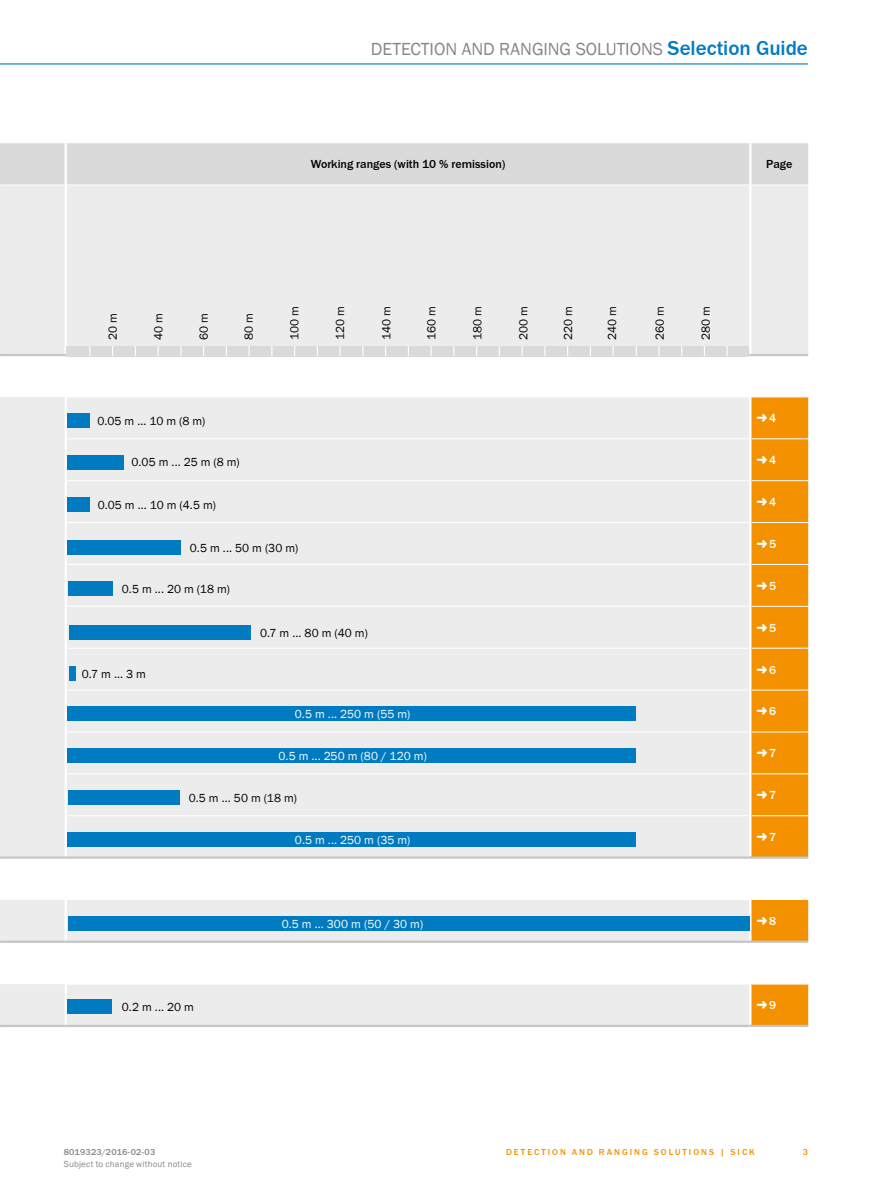
<style>
.page{position:relative;width:893px;height:1188px;background:#fff}
.page>*{position:absolute;margin:0;border:0;box-sizing:border-box;transform-origin:0 0}
.t1{font:18px "SICK Franklin";letter-spacing:-.005em;color:#878786}
.t2{font:12px "SICK Franklin";letter-spacing:.005em;color:#000}
.t3{font:12px "SICK Franklin";letter-spacing:.01em;color:#fff}
.t4{font:500 12px "SICK Franklin";color:#000}
.t5{font:500 12px "SICK Franklin";color:#fff}
.t6{font:500 9px "SICK Franklin";letter-spacing:.225em;color:#f39100}
.t7{font:9px "SICK Franklin";color:#878786}
.t8{font:500 9px "SICK Franklin";letter-spacing:.02em;color:#878786}
.s1{font-weight:500;font-size:21px;color:#007bc1}
</style>
<div class="page">
<hr style="left:0;top:63px;width:808px;height:2px;background:#007bc1">
<div style="left:0;top:186px;width:808px;height:839px;background:#ececed"></div>
<svg style="left:0;top:356px;width:808px;height:628px;fill:#ececed"></svg>
<div style="left:0;top:143px;width:808px;height:43px;background:#dadada"></div>
<hr style="left:1px;top:185px;width:64px;height:1px;background:#fff">
<hr style="left:67px;top:185px;width:682px;height:1px;background:#fff">
<hr style="left:751px;top:185px;width:57px;height:1px;background:#fff">
<hr style="left:67px;top:397px;width:682px;height:1px;background:#fff">
<hr style="left:67px;top:438px;width:682px;height:1px;background:#fff">
<hr style="left:67px;top:480px;width:682px;height:1px;background:#fff">
<hr style="left:67px;top:522px;width:682px;height:1px;background:#fff">
<hr style="left:67px;top:564px;width:682px;height:1px;background:#fff">
<hr style="left:67px;top:606px;width:682px;height:1px;background:#fff">
<hr style="left:67px;top:648px;width:682px;height:1px;background:#fff">
<hr style="left:67px;top:690px;width:682px;height:1px;background:#fff">
<hr style="left:67px;top:732px;width:682px;height:1px;background:#fff">
<hr style="left:67px;top:773px;width:682px;height:1px;background:#fff">
<hr style="left:67px;top:815px;width:682px;height:1px;background:#fff">
<hr style="left:67px;top:899px;width:682px;height:1px;background:#fff">
<hr style="left:67px;top:984px;width:682px;height:1px;background:#fff">
<hr style="left:65px;top:143px;width:2px;height:42px;background:#fff">
<hr style="left:65px;top:185px;width:2px;height:169px;background:#fff">
<hr style="left:65px;top:356px;width:2px;height:41px;background:#fff">
<hr style="left:65px;top:397px;width:2px;height:42px;background:#fff">
<hr style="left:65px;top:439px;width:2px;height:42px;background:#fff">
<hr style="left:65px;top:481px;width:2px;height:42px;background:#fff">
<hr style="left:65px;top:523px;width:2px;height:41px;background:#fff">
<hr style="left:65px;top:564px;width:2px;height:42px;background:#fff">
<hr style="left:65px;top:606px;width:2px;height:42px;background:#fff">
<hr style="left:65px;top:648px;width:2px;height:42px;background:#fff">
<hr style="left:65px;top:690px;width:2px;height:42px;background:#fff">
<hr style="left:65px;top:732px;width:2px;height:42px;background:#fff">
<hr style="left:65px;top:774px;width:2px;height:42px;background:#fff">
<hr style="left:65px;top:816px;width:2px;height:40px;background:#fff">
<hr style="left:65px;top:859px;width:2px;height:41px;background:#fff">
<hr style="left:65px;top:900px;width:2px;height:41px;background:#fff">
<hr style="left:65px;top:943px;width:2px;height:41px;background:#fff">
<hr style="left:65px;top:984px;width:2px;height:41px;background:#fff">
<hr style="left:749px;top:143px;width:2px;height:42px;background:#fff">
<hr style="left:749px;top:185px;width:2px;height:169px;background:#fff">
<hr style="left:749px;top:356px;width:2px;height:41px;background:#fff">
<hr style="left:749px;top:397px;width:2px;height:42px;background:#fff">
<hr style="left:749px;top:439px;width:2px;height:42px;background:#fff">
<hr style="left:749px;top:481px;width:2px;height:42px;background:#fff">
<hr style="left:749px;top:523px;width:2px;height:41px;background:#fff">
<hr style="left:749px;top:564px;width:2px;height:42px;background:#fff">
<hr style="left:749px;top:606px;width:2px;height:42px;background:#fff">
<hr style="left:749px;top:648px;width:2px;height:42px;background:#fff">
<hr style="left:749px;top:690px;width:2px;height:42px;background:#fff">
<hr style="left:749px;top:732px;width:2px;height:42px;background:#fff">
<hr style="left:749px;top:774px;width:2px;height:42px;background:#fff">
<hr style="left:749px;top:816px;width:2px;height:40px;background:#fff">
<hr style="left:749px;top:859px;width:2px;height:41px;background:#fff">
<hr style="left:749px;top:900px;width:2px;height:41px;background:#fff">
<hr style="left:749px;top:943px;width:2px;height:41px;background:#fff">
<hr style="left:749px;top:984px;width:2px;height:41px;background:#fff">
<hr style="left:1px;top:354px;width:65px;height:2px;background:#c5c6c6">
<hr style="left:66px;top:354px;width:684px;height:2px;background:#c5c6c6">
<hr style="left:750px;top:354px;width:58px;height:2px;background:#c5c6c6">
<hr style="left:1px;top:856px;width:65px;height:3px;background:#c5c6c6">
<hr style="left:66px;top:856px;width:684px;height:3px;background:#c5c6c6">
<hr style="left:1px;top:941px;width:65px;height:2px;background:#c5c6c6">
<hr style="left:66px;top:941px;width:684px;height:2px;background:#c5c6c6">
<hr style="left:1px;top:1025px;width:65px;height:2px;background:#c5c6c6">
<hr style="left:66px;top:1025px;width:684px;height:2px;background:#c5c6c6">
<hr style="left:750px;top:1025px;width:58px;height:2px;background:#c5c6c6">
<div style="left:67px;top:346px;width:682px;height:10px;background:#dadada"></div>
<div style="left:68px;top:414px;width:22px;height:14px;background:#007bc1"></div>
<div style="left:68px;top:455px;width:56px;height:14px;background:#007bc1"></div>
<div style="left:68px;top:541px;width:113px;height:14px;background:#007bc1"></div>
<div style="left:69px;top:625px;width:181px;height:14px;background:#007bc1"></div>
<div style="left:68px;top:832px;width:568px;height:14px;background:#007bc1"></div>
<div style="left:68px;top:497px;width:22px;height:14px;background:#007bc1"></div>
<div style="left:68px;top:581px;width:44px;height:14px;background:#007bc1"></div>
<div style="left:69px;top:666px;width:6px;height:14px;background:#007bc1"></div>
<div style="left:68px;top:706px;width:568px;height:14px;background:#007bc1"></div>
<div style="left:68px;top:749px;width:568px;height:14px;background:#007bc1"></div>
<div style="left:68px;top:791px;width:112px;height:14px;background:#007bc1"></div>
<svg style="left:658px;top:346px;width:2px;height:10px"></svg>
<div style="left:68px;top:917px;width:681px;height:14px;background:#007bc1"></div>
<div style="left:67px;top:999px;width:45px;height:14px;background:#007bc1"></div>
<svg style="left:750px;top:397px;width:58px;height:629px;background:#f4a42d"></svg>
<h1 class="t1" style="left:371px;top:38px;width:439px">detection and ranging solutions <span class="s1">Selection Guide</span></h1>
<p class="t4" style="left:311px;top:157px;width:196px">Working ranges (with 10 % remission)</p>
<p class="t4" style="left:766px;top:157px;width:27px">Page</p>
<p class="t2" style="left:105px;top:340px;width:28px;rotate:-90deg">20 m</p>
<p class="t2" style="left:151px;top:340px;width:28px;rotate:-90deg">40 m</p>
<p class="t2" style="left:196px;top:340px;width:28px;rotate:-90deg">60 m</p>
<p class="t2" style="left:241px;top:340px;width:28px;rotate:-90deg">80 m</p>
<p class="t2" style="left:287px;top:340px;width:36px;rotate:-90deg">100 m</p>
<p class="t2" style="left:333px;top:340px;width:36px;rotate:-90deg">120 m</p>
<p class="t2" style="left:379px;top:340px;width:36px;rotate:-90deg">140 m</p>
<p class="t2" style="left:424px;top:340px;width:36px;rotate:-90deg">160 m</p>
<p class="t2" style="left:470px;top:340px;width:36px;rotate:-90deg">180 m</p>
<p class="t2" style="left:516px;top:340px;width:36px;rotate:-90deg">200 m</p>
<p class="t2" style="left:561px;top:340px;width:36px;rotate:-90deg">220 m</p>
<p class="t2" style="left:605px;top:340px;width:36px;rotate:-90deg">240 m</p>
<p class="t2" style="left:97px;top:414px;width:110px">0.05 m ... 10 m (8 m)</p>
<p class="t2" style="left:132px;top:455px;width:110px">0.05 m ... 25 m (8 m)</p>
<p class="t2" style="left:98px;top:497px;width:120px">0.05 m ... 10 m (4.5 m)</p>
<p class="t2" style="left:190px;top:541px;width:110px">0.5 m ... 50 m (30 m)</p>
<p class="t2" style="left:122px;top:581px;width:110px">0.5 m ... 20 m (18 m)</p>
<p class="t2" style="left:82px;top:666px;width:66px">0.7 m ... 3 m</p>
<p class="t2" style="left:260px;top:625px;width:109px">0.7 m ... 80 m (40 m)</p>
<p class="t3" style="left:295px;top:706px;width:117px">0.5 m ... 250 m (55 m)</p>
<p class="t3" style="left:279px;top:749px;width:150px">0.5 m ... 250 m (80 / 120 m)</p>
<p class="t2" style="left:189px;top:791px;width:110px">0.5 m ... 50 m (18 m)</p>
<p class="t3" style="left:295px;top:832px;width:117px">0.5 m ... 250 m (35 m)</p>
<p class="t2" style="left:122px;top:999px;width:74px">0.2 m ... 20 m</p>
<p class="t3" style="left:282px;top:917px;width:143px">0.5 m ... 300 m (50 / 30 m)</p>
<p class="t2" style="left:652px;top:340px;width:36px;rotate:-90deg">260 m</p>
<p class="t2" style="left:698px;top:340px;width:36px;rotate:-90deg">280 m</p>
<p class="t5" style="left:769px;top:411px;width:9px">4</p>
<p class="t5" style="left:769px;top:453px;width:9px">4</p>
<p class="t5" style="left:769px;top:495px;width:9px">4</p>
<p class="t5" style="left:769px;top:536px;width:9px">5</p>
<p class="t5" style="left:769px;top:578px;width:9px">5</p>
<p class="t5" style="left:769px;top:620px;width:9px">5</p>
<p class="t5" style="left:769px;top:662px;width:9px">6</p>
<p class="t5" style="left:769px;top:704px;width:9px">6</p>
<p class="t5" style="left:769px;top:746px;width:9px">7</p>
<p class="t5" style="left:769px;top:788px;width:9px">7</p>
<p class="t5" style="left:769px;top:830px;width:9px">7</p>
<p class="t5" style="left:769px;top:914px;width:9px">8</p>
<p class="t5" style="left:769px;top:998px;width:9px">9</p>
<p class="t8" style="left:64px;top:1146px;width:93px">8019323/2016-02-03</p>
<p class="t6" style="left:506px;top:1146px;width:231px">Detection and ranging solutions | SIC</p>
<p class="t6" style="left:749px;top:1146px;width:7px">K</p>
<p class="t7" style="left:64px;top:1159px;width:130px">Subject to change without notice</p>
<p class="t6" style="left:803px;top:1146px;width:7px">3</p>
</div>
